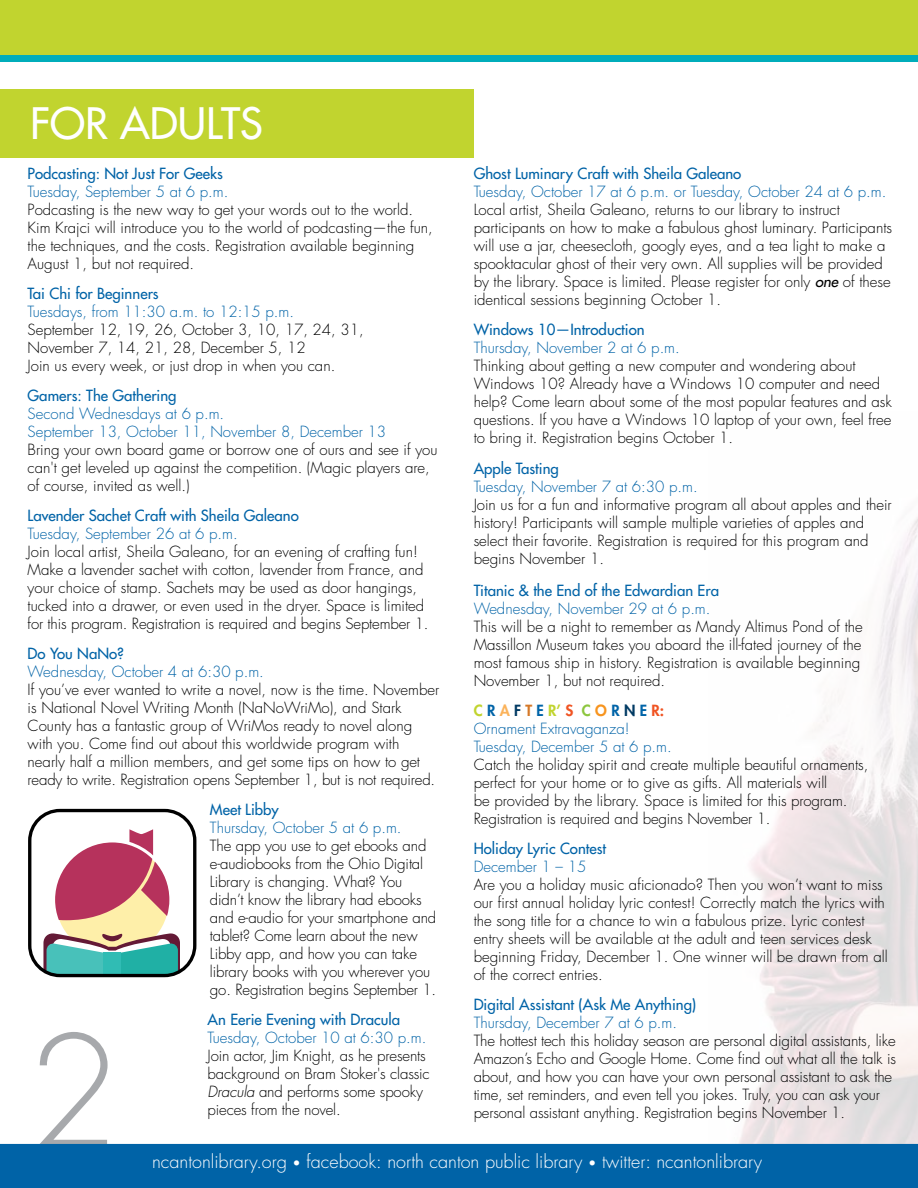
<style>
.page{position:relative;width:918px;height:1188px;background:#fff}
.page>*{position:absolute;margin:0;border:0;box-sizing:border-box;transform-origin:0 0}
.t1{font:300 150px "Futura Std";color:#a7a9ac}
.t2{font:500 42.15px "Futura Std";color:#fff}
.t3{font:300 18px "Futura Std";color:#fff}
.t4{font:300 15px/18px "Futura Std";color:#000}
.t5{font:300 15px/18px "Futura Std";color:#0063a7}
.t6{font:500 15px "Futura Std";color:#0063a7}
.s1{font-style:italic}
.s2{font-weight:500;font-style:italic}
.s3{font-weight:800;color:#c1d42f}
.s4{font-weight:800;color:#0064a8}
.s5{font-weight:800;color:#fbb35b}
.s6{font-weight:800;color:#003a63}
.s7{font-weight:800;color:#d57827}
.s8{font-weight:800;color:#f05423}
.s9{font-weight:800;color:#8dc63f}
.s10{font-weight:800;color:#f7941e}
.s11{font-size:13.5px}
</style>
<div class="page">
<div style="left:0;top:1144px;width:918px;height:44px;background:#0063a7"></div>
<div style="left:0;top:55px;width:918px;height:7px;background:#00adba"></div>
<div style="left:0;top:0;width:918px;height:55px;background:#c1d42f"></div>
<div style="left:0;top:89px;width:473px;height:69px;background:#c1d42f"></div>
<div style="left:56px;top:843px;width:113px;height:113px;background:#feefa9;border-radius:50%"></div>
<svg style="left:55px;top:829px;width:114px;height:91px"></svg>
<svg style="left:43px;top:933px;width:137px;height:40px"></svg>
<div style="left:104px;top:953px;width:17px;height:22px;background:#30bcb4"></div>
<div style="left:28px;top:809px;width:168px;height:168px;border:3px solid #000;border-radius:30px"></div>
<h2 class="t2" style="left:30px;top:97px;width:234px">FOR ADULTS</h2>
<p class="t6" style="left:28px;top:164px;width:197px">Podcasting: Not Just For Geeks</p>
<p class="t5" style="left:28px;top:182px;width:202px">Tuesday, September 5 at 6 p.m.</p>
<p class="t4" style="left:28px;top:200px;width:407px">Podcasting is the new way to get your words out to the world.<br>Kim Krajci will introduce you to the world of podcasting—the fun, the techniques, and the costs. Registration available beginning August 1, but not required.</p>
<p class="t6" style="left:28px;top:284px;width:133px">Tai Chi for Beginners</p>
<p class="t5" style="left:28px;top:302px;width:268px">Tuesdays, from 11:30 a.m. to 12:15 p.m.</p>
<p class="t4" style="left:28px;top:320px;width:338px">September 12, 19, 26, October 3, 10, 17, 24, 31,<br>November 7, 14, 21, 28, December 5, 12<br>Join us every week, or just drop in when you can.</p>
<p class="t6" style="left:28px;top:386px;width:150px">Gamers: The Gathering</p>
<p class="t5" style="left:28px;top:404px;width:360px">Second Wednesdays at 6 p.m.<br>September 13, October 11, November 8, December 13</p>
<p class="t4" style="left:28px;top:440px;width:411px">Bring your own board game or borrow one of ours and see if you can't get leveled up against the competition. (Magic players are, of course, invited as well.)</p>
<p class="t6" style="left:28px;top:506px;width:273px">Lavender Sachet Craft with Sheila Galeano</p>
<p class="t5" style="left:28px;top:524px;width:212px">Tuesday, September 26 at 6 p.m.</p>
<p class="t4" style="left:28px;top:542px;width:402px">Join local artist, Sheila Galeano, for an evening of crafting fun!<br>Make a lavender sachet with cotton, lavender from France, and your choice of stamp. Sachets may be used as door hangings, tucked into a drawer, or even used in the dryer. Space is limited for this program. Registration is required and begins September 1.</p>
<p class="t6" style="left:28px;top:644px;width:98px">Do You NaNo?</p>
<p class="t5" style="left:28px;top:662px;width:238px">Wednesday, October 4 at 6:30 p.m.</p>
<p class="t4" style="left:28px;top:680px;width:413px">If you’ve ever wanted to write a novel, now is the time. November is National Novel Writing Month (NaNoWriMo), and Stark County has a fantastic group of WriMos ready to novel along with you. Come find out about this worldwide program with nearly half a million members, and get some tips on how to get ready to write. Registration opens September 1, but is not required.</p>
<p class="t6" style="left:210px;top:800px;width:70px">Meet Libby</p>
<p class="t5" style="left:210px;top:818px;width:193px">Thursday, October 5 at 6 p.m.</p>
<p class="t4" style="left:210px;top:836px;width:228px">The app you use to get ebooks and e-audiobooks from the Ohio Digital Library is changing. What? You didn’t know the library had ebooks and e-audio for your smartphone and tablet? Come learn about the new Libby app, and how you can take library books with you wherever you go. Registration begins September 1.</p>
<p class="t6" style="left:208px;top:1010px;width:194px">An Eerie Evening with Dracula</p>
<p class="t5" style="left:208px;top:1028px;width:220px">Tuesday, October 10 at 6:30 p.m.</p>
<p class="t4" style="left:208px;top:1046px;width:224px">Join actor, Jim Knight, as he presents background on Bram Stoker's classic<br><span class="s1">Dracula</span> and performs some spooky pieces from the novel.</p>
<h1 class="t1" style="left:27px;top:1001px;width:95px">2</h1>
<p class="t6" style="left:474px;top:164px;width:269px">Ghost Luminary Craft with Sheila Galeano</p>
<p class="t5" style="left:474px;top:182px;width:414px">Tuesday, October 17 at 6 p.m. or Tuesday, October 24 at 6 p.m.</p>
<p class="t4" style="left:474px;top:200px;width:420px">Local artist, Sheila Galeano, returns to our library to instruct participants on how to make a fabulous ghost luminary. Participants will use a jar, cheesecloth, googly eyes, and a tea light to make a spooktacular ghost of their very own. All supplies will be provided by the library. Space is limited. Please register for only <span class="s2">one</span> of these identical sessions beginning October 1.</p>
<p class="t6" style="left:474px;top:320px;width:172px">Windows 10—Introduction</p>
<p class="t5" style="left:474px;top:338px;width:208px">Thursday, November 2 at 6 p.m.</p>
<p class="t4" style="left:474px;top:356px;width:420px">Thinking about getting a new computer and wondering about Windows 10? Already have a Windows 10 computer and need help? Come learn about some of the most popular features and ask questions. If you have a Windows 10 laptop of your own, feel free to bring it. Registration begins October 1.</p>
<p class="t6" style="left:474px;top:459px;width:87px">Apple Tasting</p>
<p class="t5" style="left:474px;top:478px;width:226px">Tuesday, November 7 at 6:30 p.m.</p>
<p class="t4" style="left:474px;top:496px;width:420px">Join us for a fun and informative program all about apples and their history! Participants will sample multiple varieties of apples and select their favorite. Registration is required for this program and begins November 1.</p>
<p class="t6" style="left:474px;top:581px;width:247px">Titanic &amp; the End of the Edwardian Era</p>
<p class="t5" style="left:474px;top:599px;width:238px">Wednesday, November 29 at 6 p.m.</p>
<p class="t4" style="left:474px;top:617px;width:391px">This will be a night to remember as Mandy Altimus Pond of the Massillon Museum takes you aboard the ill-fated journey of the most famous ship in history. Registration is available beginning November 1, but not required.</p>
<p class="t5" style="left:474px;top:701px;width:200px"><span class="s3">C</span> <span class="s4">R</span> <span class="s5">A</span> <span class="s6">F</span> <span class="s7">T</span> <span class="s4">E</span> <span class="s3">R’</span> <span class="s8">S</span> <span class="s9">C</span> <span class="s10">O</span> <span class="s4">R</span> <span class="s6">N</span> <span class="s4">E</span> <span class="s8">R:<br></span>Ornament Extravaganza!<br>Tuesday, December 5 at 6 p.m.</p>
<p class="t4" style="left:474px;top:755px;width:396px">Catch the holiday spirit and create multiple beautiful ornaments, perfect for your home or to give as gifts. All materials will<br>be provided by the library. Space is limited for this program.<br>Registration is required and begins November 1.</p>
<p class="t6" style="left:474px;top:839px;width:134px">Holiday Lyric Contest</p>
<p class="t5" style="left:474px;top:857px;width:114px">December 1 – 15</p>
<p class="t4" style="left:474px;top:875px;width:416px">Are you a holiday music aficionado? Then you won’t want to miss our first annual holiday lyric contest! Correctly match the lyrics with the song title for a chance to win a fabulous prize. Lyric contest entry sheets will be available at the adult and teen services desk beginning Friday, December 1. One winner will be drawn from all of the correct entries.</p>
<p class="t6" style="left:474px;top:995px;width:224px">Digital Assistant (Ask Me Anything)</p>
<p class="t5" style="left:474px;top:1013px;width:205px">Thursday, December 7 at 6 p.m.</p>
<p class="t4" style="left:474px;top:1031px;width:424px">The hottest tech this holiday season are personal digital assistants, like Amazon’s Echo and Google Home. Come find out what all the talk is about, and how you can have your own personal assistant to ask the time, set reminders, and even tell you jokes. Truly, you can ask your personal assistant anything. Registration begins November 1.</p>
<p class="t3" style="left:152px;top:1151px;width:612px">ncantonlibrary.org <span class="s11">•</span> facebook: north canton public library <span class="s11">•</span> twitter: ncantonlibrary</p>
</div>
